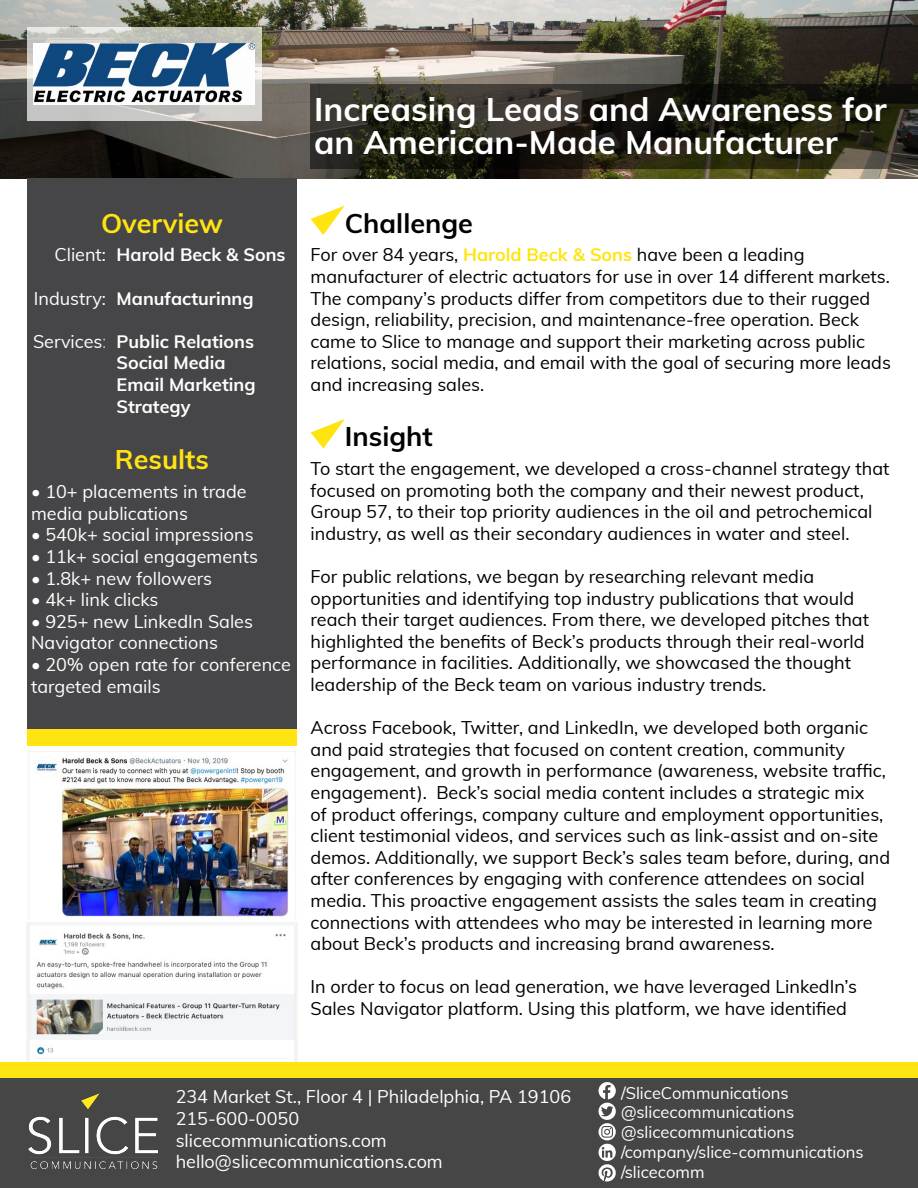
<style>
.page{position:relative;width:918px;height:1188px;background:#fff}
.page>*{position:absolute;margin:0;border:0;box-sizing:border-box;transform-origin:0 0}
.t1{font:700 32.7px/33px "Muli";color:#fff}
.t2{font:700 27px "Muli";color:#000101}
.t3{font:700 27px "Muli";color:#ffe412}
.t4{font:18px/21.6px "Muli";color:#000101}
.t5{font:18px/21.6px "Muli";color:#fff}
.t6{font:700 18px/21.6px "Muli";color:#fff}
.t7{font:16.5px/19.8px "Muli";color:#fff}
.s1{font-family:"Raleway"}
.s2{font-weight:700;color:#ffe412}
</style>
<div class="page">
<div style="left:0;top:1078px;width:918px;height:110px;background:#464647"></div>
<img style="left:29px;top:1093px;width:129px;height:75px">
<div style="left:0;top:1063px;width:918px;height:15px;background:#ffe412"></div>
<svg style="left:598px;top:1082px;width:18px;height:100px"></svg>
<img style="left:0;top:0;width:918px;height:179px">
<svg style="left:310px;top:84px;width:608px;height:85px;background:#262419"></svg>
<svg style="left:27px;top:27px;width:234px;height:94px;background:#cccbc7"></svg>
<svg style="left:311px;top:206px;width:34px;height:29px"></svg>
<svg style="left:311px;top:419px;width:34px;height:30px"></svg>
<div style="left:27px;top:179px;width:270px;height:550px;background:#464547"></div>
<div style="left:27px;top:729px;width:270px;height:17px;background:#ffe412"></div>
<img style="left:34px;top:43px;width:220px;height:61px">
<img style="left:26px;top:923px;width:272px;height:139px">
<img style="left:28px;top:751px;width:268px;height:166px">
<h1 class="t1" style="left:314px;top:91px;width:574px">Increasing Leads and Awareness for an American-Made Manufacturer</h1>
<h2 class="t3" style="left:101px;top:203px;width:123px">Overview</h2>
<p class="t5" style="left:54px;top:243px;width:53px">Client:</p>
<p class="t5" style="left:34px;top:286px;width:74px">Industry:</p>
<p class="t5" style="left:33px;top:330px;width:75px">Services<span class="s1">:</span></p>
<p class="t6" style="left:117px;top:243px;width:171px">Harold Beck &amp; Sons</p>
<p class="t6" style="left:117px;top:286px;width:139px">Manufacturinng</p>
<p class="t6" style="left:117px;top:330px;width:140px">Public Relations<br>Social Media<br>Email Marketing<br>Strategy</p>
<h2 class="t3" style="left:115px;top:439px;width:96px">Results</h2>
<p class="t5" style="left:31px;top:480px;width:217px">• 10+ placements in trade media publications</p>
<p class="t5" style="left:31px;top:523px;width:224px">• 540k+ social impressions</p>
<p class="t5" style="left:31px;top:545px;width:228px">• 11k+ social engagements</p>
<p class="t5" style="left:31px;top:566px;width:183px">• 1.8k+ new followers</p>
<p class="t5" style="left:31px;top:588px;width:129px">• 4k+ link clicks</p>
<p class="t5" style="left:31px;top:610px;width:223px">• 925+ new LinkedIn Sales<br>Navigator connections</p>
<p class="t5" style="left:31px;top:653px;width:261px">• 20% open rate for conference targeted emails</p>
<h2 class="t2" style="left:345px;top:203px;width:130px">Challenge</h2>
<p class="t4" style="left:311px;top:243px;width:582px">For over 84 years, <span class="s2">Harold Beck &amp; Sons</span> have been a leading manufacturer of electric actuators for use in over 14 different markets.<br>The company’s products differ from competitors due to their rugged design, reliability, precision, and maintenance-free operation. Beck came to Slice to manage and support their marketing across public relations, social media, and email with the goal of securing more leads and increasing sales.</p>
<h2 class="t2" style="left:345px;top:417px;width:89px">Insight</h2>
<p class="t4" style="left:311px;top:457px;width:580px">To start the engagement, we developed a cross-channel strategy that focused on promoting both the company and their newest product, Group 57, to their top priority audiences in the oil and petrochemical industry, as well as their secondary audiences in water and steel.</p>
<p class="t4" style="left:311px;top:565px;width:560px">For public relations, we began by researching relevant media opportunities and identifying top industry publications that would reach their target audiences. From there, we developed pitches that highlighted the benefits of Beck’s products through their real-world performance in facilities. Additionally, we showcased the thought leadership of the Beck team on various industry trends.</p>
<p class="t4" style="left:311px;top:716px;width:581px">Across Facebook, Twitter, and LinkedIn, we developed both organic and paid strategies that focused on content creation, community engagement, and growth in performance (awareness, website traffic, engagement). Beck’s social media content includes a strategic mix<br>of product offerings, company culture and employment opportunities, client testimonial videos, and services such as link-assist and on-site demos. Additionally, we support Beck’s sales team before, during, and after conferences by engaging with conference attendees on social media. This proactive engagement assists the sales team in creating connections with attendees who may be interested in learning more about Beck’s products and increasing brand awareness.</p>
<p class="t4" style="left:311px;top:975px;width:548px">In order to focus on lead generation, we have leveraged LinkedIn’s<br>Sales Navigator platform. Using this platform, we have identified</p>
<p class="t5" style="left:176px;top:1085px;width:397px">234 Market St., Floor 4 | Philadelphia, PA 19106<br>215-600-0050<br>slicecommunications.com hello@slicecommunications.com</p>
<p class="t7" style="left:621px;top:1082px;width:244px">/SliceCommunications @slicecommunications @slicecommunications /company/slice-communications /slicecomm</p>
</div>
